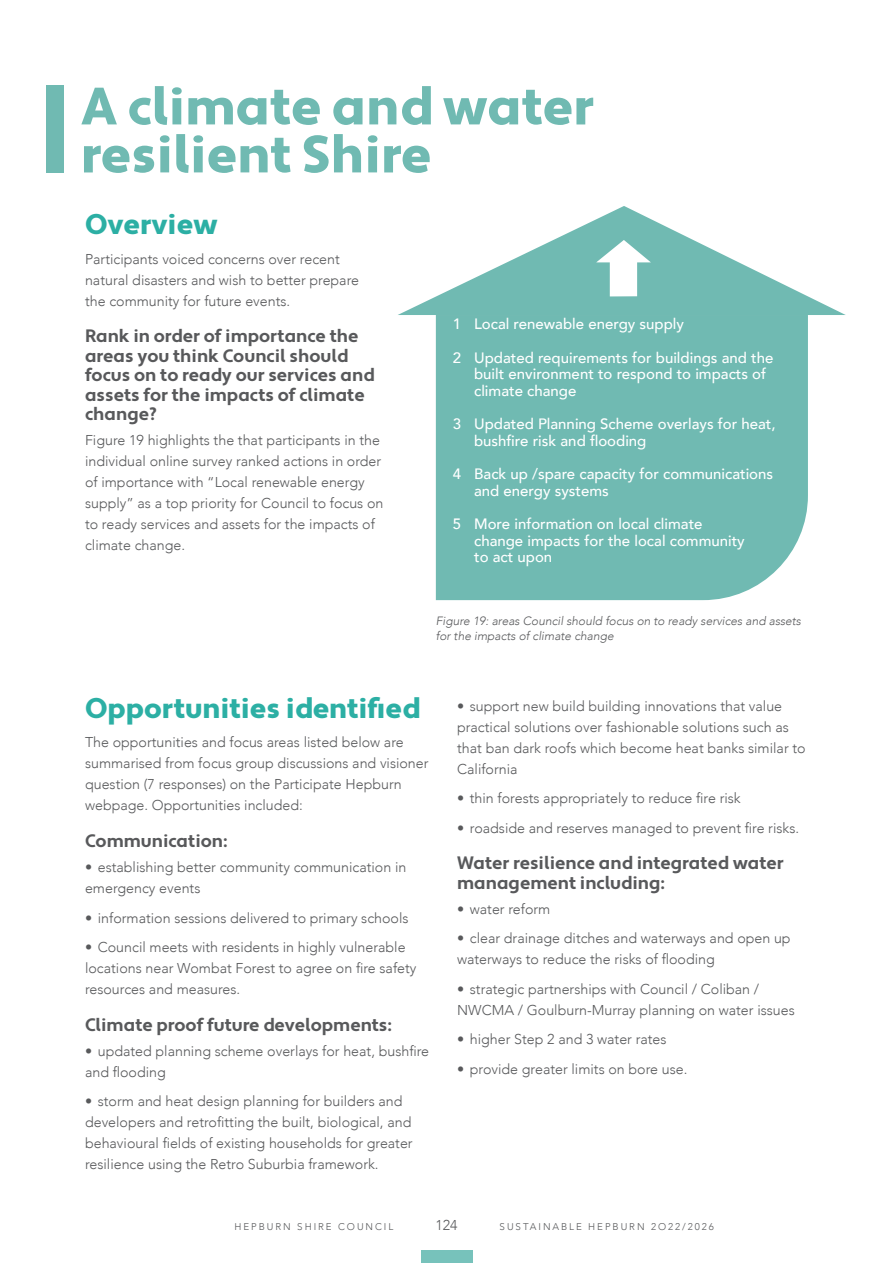
<style>
.page{position:relative;width:893px;height:1263px;background:#fff}
.page>*{position:absolute;margin:0;border:0;box-sizing:border-box;transform-origin:0 0}
.t1{font:900 52.5px/48px "Apertura";color:#70bab2}
.t2{font:900 28.5px "Apertura";color:#2cafa4}
.t3{font:700 18px/19.5px "Apertura";color:#58595b}
.t4{font:500 15px/16.5px "Avenir";color:#fff}
.t5{font:300 14.25px/21px "Avenir";color:#58595b}
.t6{font:italic 300 12px/15px "Avenir";color:#58595b}
.t7{font:300 9.75px "Avenir";letter-spacing:.2em;color:#58595b}
</style>
<div class="page">
<div style="left:436px;top:315px;width:372px;height:285px;background:#70bab2"></div>
<svg style="left:398px;top:206px;width:448px;height:109px"></svg>
<div style="left:421px;top:1250px;width:51px;height:13px;background:#77c2bb"></div>
<div style="left:47px;top:85px;width:17px;height:87px;background:#70bab2"></div>
<div style="left:610px;top:261px;width:27px;height:35px;background:#fff"></div>
<svg style="left:596px;top:240px;width:55px;height:22px"></svg>
<h1 class="t1" style="left:81px;top:84px;width:515px">A climate and water resilient Shire</h1>
<h2 class="t2" style="left:85px;top:207px;width:135px">Overview</h2>
<p class="t5" style="left:85px;top:248px;width:276px">Participants voiced concerns over recent natural disasters and wish to better prepare the community for future events.</p>
<p class="t3" style="left:85px;top:327px;width:291px">Rank in order of importance the areas you think Council should focus on to ready our services and assets for the impacts of climate change?</p>
<p class="t5" style="left:85px;top:430px;width:300px">Figure 19 highlights the that participants in the individual online survey ranked actions in order of importance with “Local renewable energy supply” as a top priority for Council to focus on to ready services and assets for the impacts of climate change.</p>
<p class="t4" style="left:453px;top:315px;width:233px">1 Local renewable energy supply</p>
<p class="t4" style="left:474px;top:349px;width:301px;text-indent:-21px">2 Updated requirements for buildings and the built environment to respond to impacts of climate change</p>
<p class="t4" style="left:474px;top:415px;width:303px;text-indent:-21px">3 Updated Planning Scheme overlays for heat, bushfire risk and flooding</p>
<p class="t4" style="left:474px;top:465px;width:301px;text-indent:-21px">4 Back up /spare capacity for communications and energy systems</p>
<p class="t4" style="left:474px;top:515px;width:272px;text-indent:-21px">5 More information on local climate change impacts for the local community to act upon</p>
<p class="t6" style="left:436px;top:613px;width:367px">Figure 19: areas Council should focus on to ready services and assets for the impacts of climate change</p>
<h2 class="t2" style="left:85px;top:691px;width:336px">Opportunities identified</h2>
<p class="t5" style="left:85px;top:732px;width:345px">The opportunities and focus areas listed below are summarised from focus group discussions and visioner question (7 responses) on the Participate Hepburn webpage. Opportunities included:</p>
<p class="t3" style="left:85px;top:831px;width:143px">Communication:</p>
<p class="t5" style="left:85px;top:857px;width:323px">• establishing better community communication in emergency events</p>
<p class="t5" style="left:85px;top:907px;width:325px">• information sessions delivered to primary schools</p>
<p class="t5" style="left:85px;top:937px;width:333px">• Council meets with residents in highly vulnerable locations near Wombat Forest to agree on fire safety resources and measures.</p>
<p class="t3" style="left:85px;top:1015px;width:308px">Climate proof future developments:</p>
<p class="t5" style="left:85px;top:1040px;width:346px">• updated planning scheme overlays for heat, bushfire and flooding</p>
<p class="t5" style="left:85px;top:1091px;width:329px">• storm and heat design planning for builders and developers and retrofitting the built, biological, and behavioural fields of existing households for greater resilience using the Retro Suburbia framework.</p>
<p class="t5" style="left:457px;top:695px;width:350px">• support new build building innovations that value practical solutions over fashionable solutions such as that ban dark roofs which become heat banks similar to California</p>
<p class="t5" style="left:457px;top:788px;width:285px">• thin forests appropriately to reduce fire risk</p>
<p class="t5" style="left:457px;top:817px;width:344px">• roadside and reserves managed to prevent fire risks.</p>
<p class="t3" style="left:457px;top:854px;width:328px">Water resilience and integrated water management including:</p>
<p class="t5" style="left:457px;top:898px;width:95px">• water reform</p>
<p class="t5" style="left:457px;top:928px;width:335px">• clear drainage ditches and waterways and open up waterways to reduce the risks of flooding</p>
<p class="t5" style="left:457px;top:978px;width:339px">• strategic partnerships with Council / Coliban /<br>NWCMA / Goulburn-Murray planning on water issues</p>
<p class="t5" style="left:457px;top:1029px;width:211px">• higher Step 2 and 3 water rates</p>
<p class="t5" style="left:457px;top:1058px;width:232px">• provide greater limits on bore use.</p>
<p class="t7" style="left:235px;top:1221px;width:160px">HEPBURN SHIRE COUNCIL</p>
<p class="t5" style="left:435px;top:1215px;width:24px">124</p>
<p class="t7" style="left:500px;top:1221px;width:216px">SUSTAINABLE HEPBURN 2O22/2026</p>
</div>
